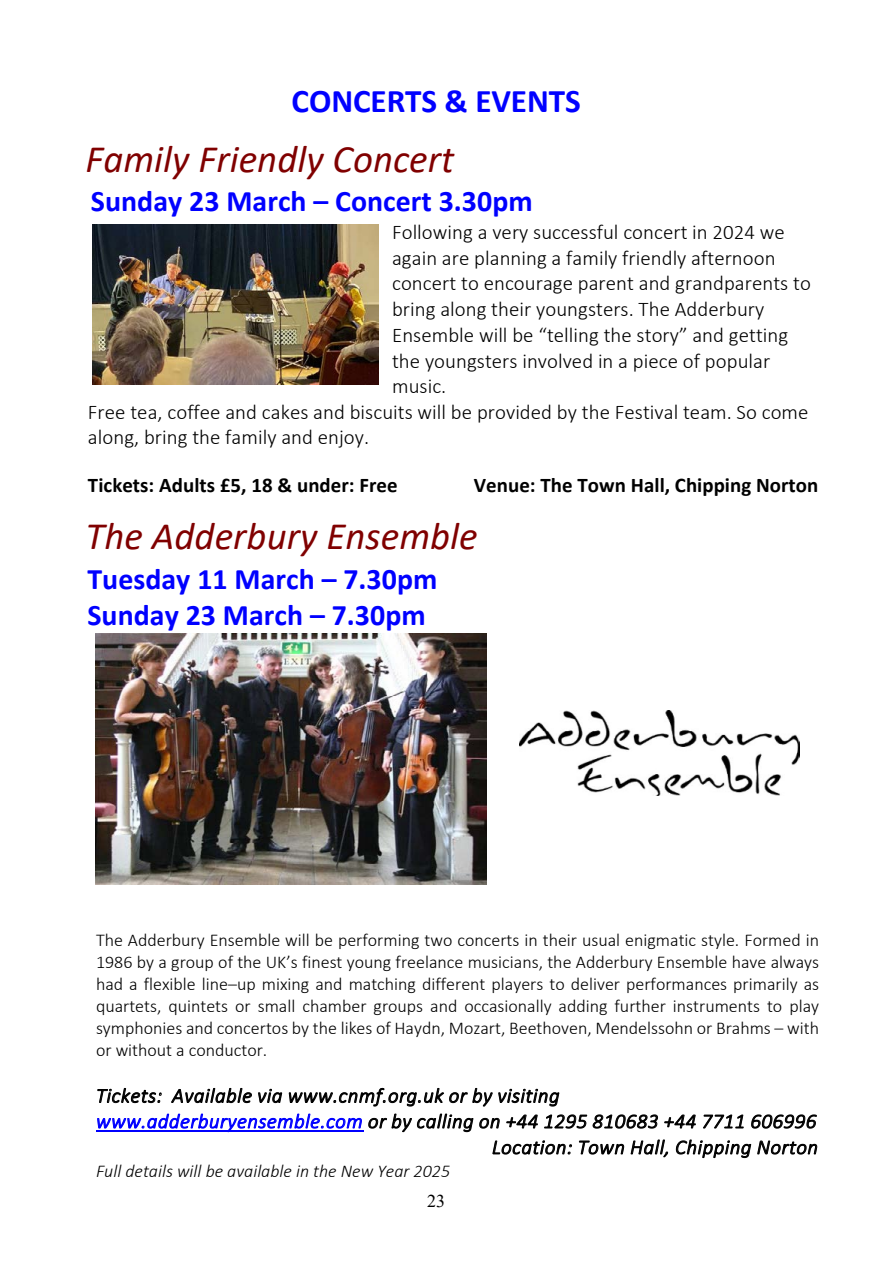
<style>
.page{position:relative;width:893px;height:1263px;background:#fff}
.page>*{position:absolute;margin:0;border:0;box-sizing:border-box;transform-origin:0 0}
.t1{font:italic 38.85px "Calibri";color:#800000}
.t2{font:700 33.15px "Calibri";color:#00f}
.t3{font:700 29.85px/36.8px "Calibri";color:#00f}
.t4{font:300 20.85px "Calibri";color:#000}
.t5{font:700 20.85px "Calibri";letter-spacing:.005em;color:#000}
.t6{font:italic 300 20.4px "Calibri";letter-spacing:.025em;color:#000}
.t7{font:300 18px/21.9px "Calibri";color:#000;text-align:justify}
.t8{font:italic 300 18px "Calibri";color:#000}
.t9{font:18px "Times New Roman";color:#000}
.s1{color:#00f}
</style>
<div class="page">
<hr style="left:96px;top:1131px;width:267px;height:1px;background:#00f">
<img style="left:96px;top:633px;width:391px;height:251px">
<img style="left:519px;top:710px;width:280px;height:85px">
<img style="left:92px;top:224px;width:286px;height:161px">
<h2 class="t2" style="left:292px;top:77px;width:291px">CONCERTS &amp; EVENTS</h2>
<h1 class="t1" style="left:85px;top:132px;width:370px">Family Friendly Concert</h1>
<h3 class="t3" style="left:91px;top:183px;width:443px">Sunday 23 March – Concert 3.30pm</h3>
<p class="t4" style="left:392px;top:219px;width:394px">Following a very successful concert in 2024 we</p>
<p class="t4" style="left:392px;top:245px;width:385px">again are planning a family friendly afternoon</p>
<p class="t4" style="left:392px;top:271px;width:420px">concert to encourage parent and grandparents to</p>
<p class="t4" style="left:392px;top:296px;width:374px">bring along their youngsters. The Adderbury</p>
<p class="t4" style="left:392px;top:322px;width:398px">Ensemble will be “telling the story” and getting</p>
<p class="t4" style="left:392px;top:348px;width:380px">the youngsters involved in a piece of popular</p>
<p class="t4" style="left:392px;top:373px;width:56px">music.</p>
<p class="t4" style="left:88px;top:399px;width:722px">Free tea, coffee and cakes and biscuits will be provided by the Festival team. So come</p>
<p class="t4" style="left:88px;top:424px;width:283px">along, bring the family and enjoy.</p>
<p class="t5" style="left:88px;top:470px;width:311px">Tickets: Adults £5, 18 &amp; under: Free</p>
<p class="t5" style="left:474px;top:470px;width:346px">Venue: The Town Hall, Chipping Norton</p>
<h1 class="t1" style="left:85px;top:509px;width:394px">The Adderbury Ensemble</h1>
<h3 class="t3" style="left:87px;top:560px;width:352px">Tuesday 11 March – 7.30pm<br>Sunday 23 March – 7.30pm</h3>
<p class="t7" style="left:96px;top:929px;width:725px">The Adderbury Ensemble will be performing two concerts in their usual enigmatic style. Formed in 1986 by a group of the UK’s finest young freelance musicians, the Adderbury Ensemble have always had a flexible line–up mixing and matching different players to deliver performances primarily as quartets, quintets or small chamber groups and occasionally adding further instruments to play symphonies and concertos by the likes of Haydn, Mozart, Beethoven, Mendelssohn or Brahms – with or without a conductor.</p>
<p class="t6" style="left:96px;top:1083px;width:465px">Tickets: Available via www.cnmf.org.uk or by visiting</p>
<p class="t6" style="left:96px;top:1108px;width:722px"><span class="s1">www.adderburyensemble.com</span> or by calling on +44 1295 810683 +44 7711 606996</p>
<p class="t6" style="left:492px;top:1134px;width:328px">Location: Town Hall, Chipping Norton</p>
<p class="t8" style="left:96px;top:1160px;width:356px">Full details will be available in the New Year 2025</p>
<p class="t9" style="left:427px;top:1188px;width:19px">23</p>
</div>
